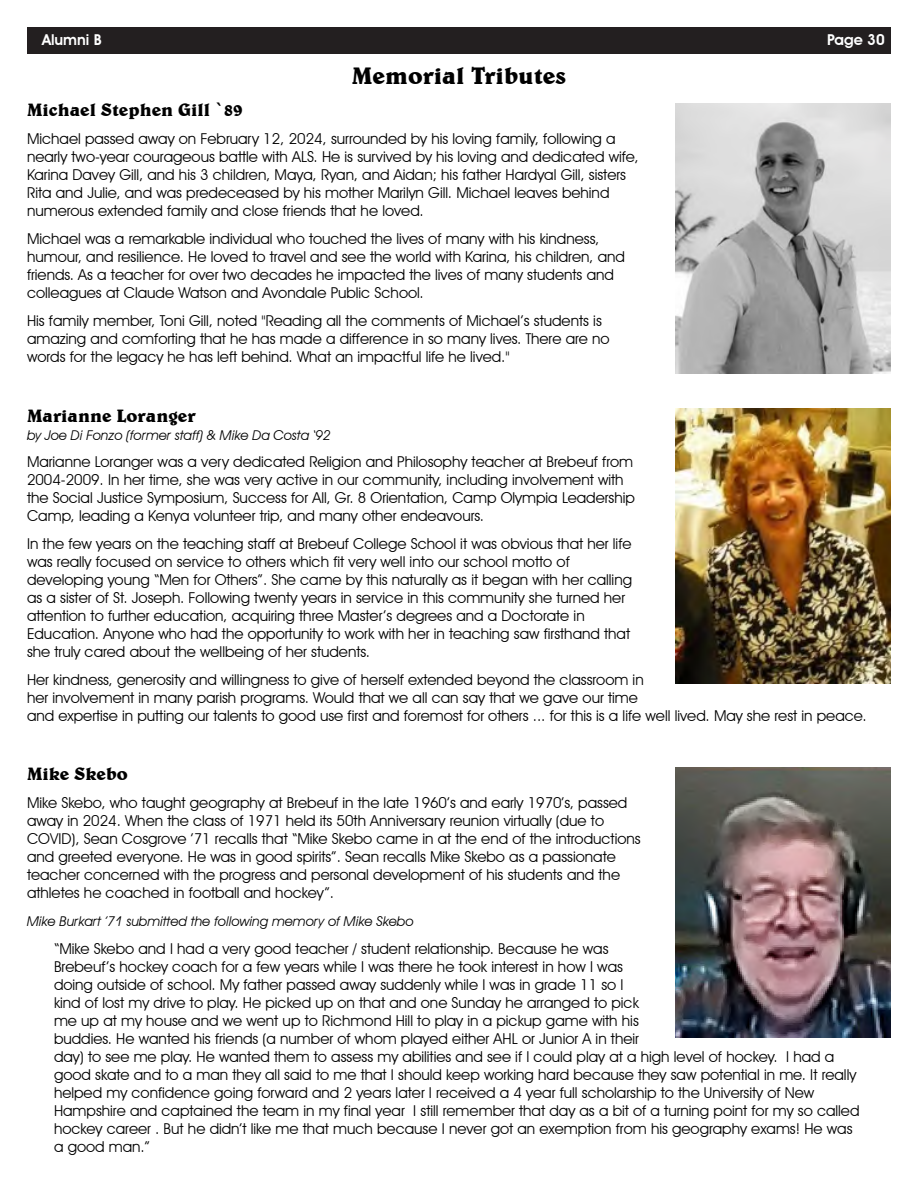
<style>
.page{position:relative;width:918px;height:1188px;background:#fff}
.page>*{position:absolute;margin:0;border:0;box-sizing:border-box;transform-origin:0 0}
.t1{font:700 24px "Belwe BT";color:#000}
.t2{font:700 18px "Belwe BT";color:#000}
.t3{font:15px/18px "Avant Garde IT Cby BT";color:#000}
.t4{font:600 15px "Avant Garde IT Cby BT";color:#fff}
.t5{font:italic 13.5px "Avant Garde IT Cby BT";color:#000}
</style>
<div class="page">
<div style="left:27px;top:27px;width:864px;height:27px;background:#231f20"></div>
<img style="left:675px;top:409px;width:216px;height:274px">
<img style="left:675px;top:768px;width:216px;height:270px">
<img style="left:675px;top:104px;width:216px;height:270px">
<p class="t4" style="left:42px;top:33px;width:61px">Alumni B</p>
<p class="t4" style="left:827px;top:33px;width:59px">Page 30</p>
<h1 class="t1" style="left:352px;top:66px;width:216px">Memorial Tributes</h1>
<p class="t2" style="left:27px;top:103px;width:217px">Michael Stephen Gill `89</p>
<p class="t3" style="left:27px;top:131px;width:613px">Michael passed away on February 12, 2024, surrounded by his loving family, following a nearly two-year courageous battle with ALS. He is survived by his loving and dedicated wife, Karina Davey Gill, and his 3 children, Maya, Ryan, and Aidan; his father Hardyal Gill, sisters Rita and Julie, and was predeceased by his mother Marilyn Gill. Michael leaves behind numerous extended family and close friends that he loved.</p>
<p class="t3" style="left:27px;top:231px;width:599px">Michael was a remarkable individual who touched the lives of many with his kindness, humour, and resilience. He loved to travel and see the world with Karina, his children, and friends. As a teacher for over two decades he impacted the lives of many students and colleagues at Claude Watson and Avondale Public School.</p>
<p class="t3" style="left:27px;top:313px;width:584px">His family member, Toni Gill, noted "Reading all the comments of Michael’s students is amazing and comforting that he has made a difference in so many lives. There are no words for the legacy he has left behind. What an impactful life he lived."</p>
<p class="t2" style="left:27px;top:408px;width:170px">Marianne Loranger</p>
<p class="t5" style="left:27px;top:429px;width:305px">by Joe Di Fonzo (former staff) &amp; Mike Da Costa ‘92</p>
<p class="t3" style="left:27px;top:454px;width:609px">Marianne Loranger was a very dedicated Religion and Philosophy teacher at Brebeuf from 2004-2009. In her time, she was very active in our community, including involvement with the Social Justice Symposium, Success for All, Gr. 8 Orientation, Camp Olympia Leadership Camp, leading a Kenya volunteer trip, and many other endeavours.</p>
<p class="t3" style="left:27px;top:536px;width:607px">In the few years on the teaching staff at Brebeuf College School it was obvious that her life was really focused on service to others which fit very well into our school motto of developing young “Men for Others”. She came by this naturally as it began with her calling as a sister of St. Joseph. Following twenty years in service in this community she turned her attention to further education, acquiring three Master’s degrees and a Doctorate in Education. Anyone who had the opportunity to work with her in teaching saw firsthand that she truly cared about the wellbeing of her students.</p>
<p class="t3" style="left:27px;top:672px;width:841px">Her kindness, generosity and willingness to give of herself extended beyond the classroom in<br>her involvement in many parish programs. Would that we all can say that we gave our time<br>and expertise in putting our talents to good use first and foremost for others ... for this is a life well lived. May she rest in peace.</p>
<p class="t2" style="left:27px;top:767px;width:102px">Mike Skebo</p>
<p class="t3" style="left:27px;top:795px;width:615px">Mike Skebo, who taught geography at Brebeuf in the late 1960’s and early 1970’s, passed away in 2024. When the class of 1971 held its 50th Anniversary reunion virtually (due to COVID), Sean Cosgrove ’71 recalls that “Mike Skebo came in at the end of the introductions and greeted everyone. He was in good spirits”. Sean recalls Mike Skebo as a passionate teacher concerned with the progress and personal development of his students and the athletes he coached in football and hockey”.</p>
<p class="t5" style="left:27px;top:916px;width:388px">Mike Burkart ’71 submitted the following memory of Mike Skebo</p>
<p class="t3" style="left:54px;top:941px;width:807px">“Mike Skebo and I had a very good teacher / student relationship. Because he was<br>Brebeuf’s hockey coach for a few years while I was there he took interest in how I was<br>doing outside of school. My father passed away suddenly while I was in grade 11 so I<br>kind of lost my drive to play. He picked up on that and one Sunday he arranged to pick<br>me up at my house and we went up to Richmond Hill to play in a pickup game with his<br>buddies. He wanted his friends (a number of whom played either AHL or Junior A in their<br>day) to see me play. He wanted them to assess my abilities and see if I could play at a high level of hockey. I had a good skate and to a man they all said to me that I should keep working hard because they saw potential in me. It really helped my confidence going forward and 2 years later I received a 4 year full scholarship to the University of New Hampshire and captained the team in my final year I still remember that day as a bit of a turning point for my so called hockey career . But he didn’t like me that much because I never got an exemption from his geography exams! He was a good man.”</p>
</div>
